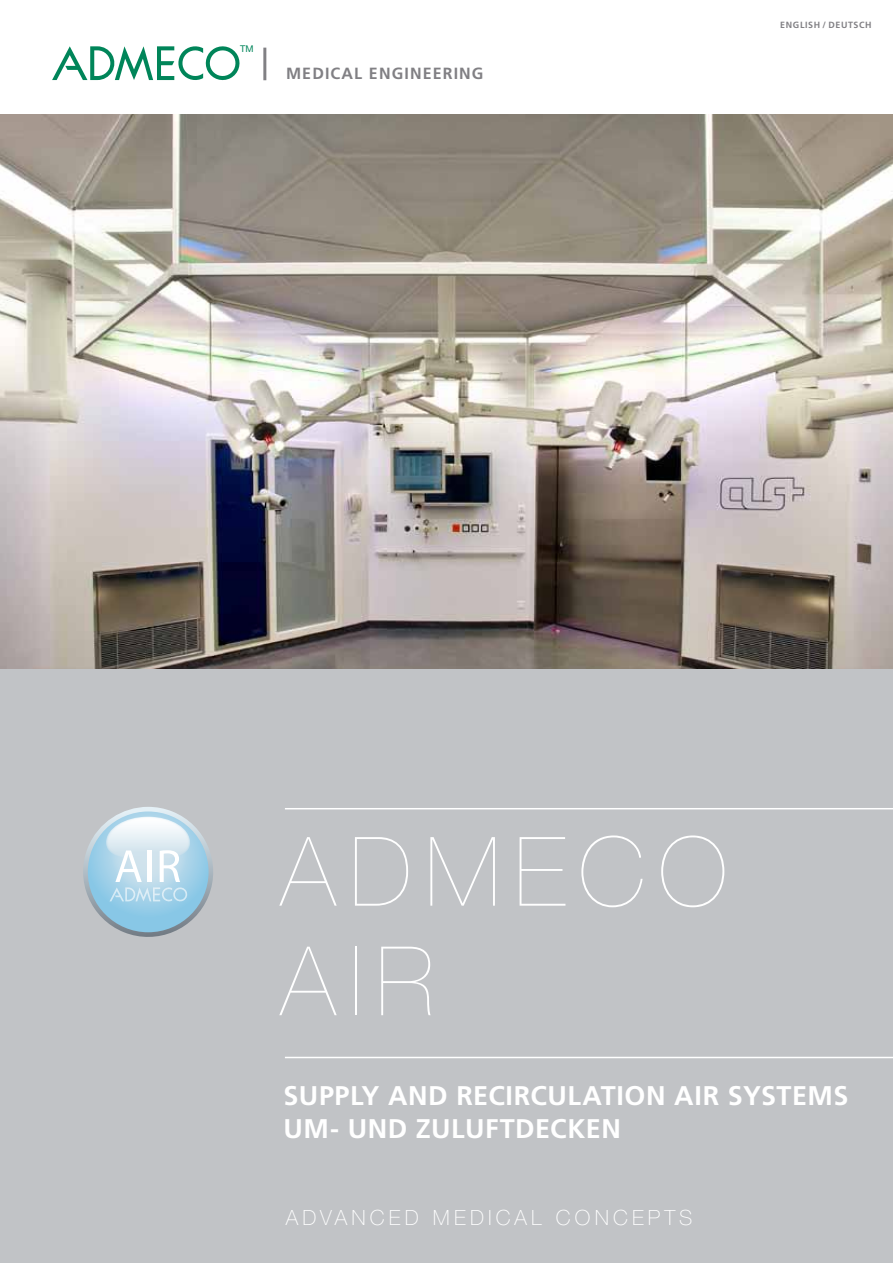
<style>
.page{position:relative;width:893px;height:1263px;background:#fff}
.page>*{position:absolute;margin:0;border:0;box-sizing:border-box;transform-origin:0 0}
.t1{font:200 96px/109.5px "Helvetica Neue LT Pro";letter-spacing:.145em;color:#fff}
.t2{font:700 27px/33px "Frutiger LT Pro";letter-spacing:.02em;color:#fff}
.t3{font:100 21px "Helvetica Neue LT Pro";letter-spacing:.2em;color:#fff}
.t4{font:700 16.2px "Frutiger LT Pro";letter-spacing:.07em;color:#818084}
.t5{font:9.3px "Helvetica Neue LT Pro";color:#00855a}
.t6{font:700 9px "Frutiger LT Pro";letter-spacing:.07em;color:#818084}
</style>
<div class="page">
<div style="left:0;top:216px;width:893px;height:1047px;background:#c1c3c6"></div>
<svg style="left:52px;top:46px;width:188px;height:35px"></svg>
<hr style="left:263px;top:48px;width:3px;height:32px;background:#818084">
<hr style="left:285px;top:1057px;width:608px;height:1px;background:#fff">
<hr style="left:285px;top:808px;width:608px;height:1px;background:#fff">
<svg style="left:83px;top:807px;width:130px;height:130px"></svg>
<img style="left:0;top:115px;width:893px;height:553px">
<p class="t5" style="left:240px;top:43px;width:15px">TM</p>
<p class="t4" style="left:286px;top:64px;width:199px">MEDICAL ENGINEERING</p>
<p class="t6" style="left:780px;top:20px;width:93px">ENGLISH / DEUTSCH</p>
<h1 class="t1" style="left:280px;top:816px;width:448px">ADMECO<br>AIR</h1>
<p class="t2" style="left:284px;top:1079px;width:563px">SUPPLY AND RECIRCULATION AIR SYSTEMS<br>UM- UND ZULUFTDECKEN</p>
<p class="t3" style="left:286px;top:1205px;width:408px">ADVANCED MEDICAL CONCEPTS</p>
</div>
